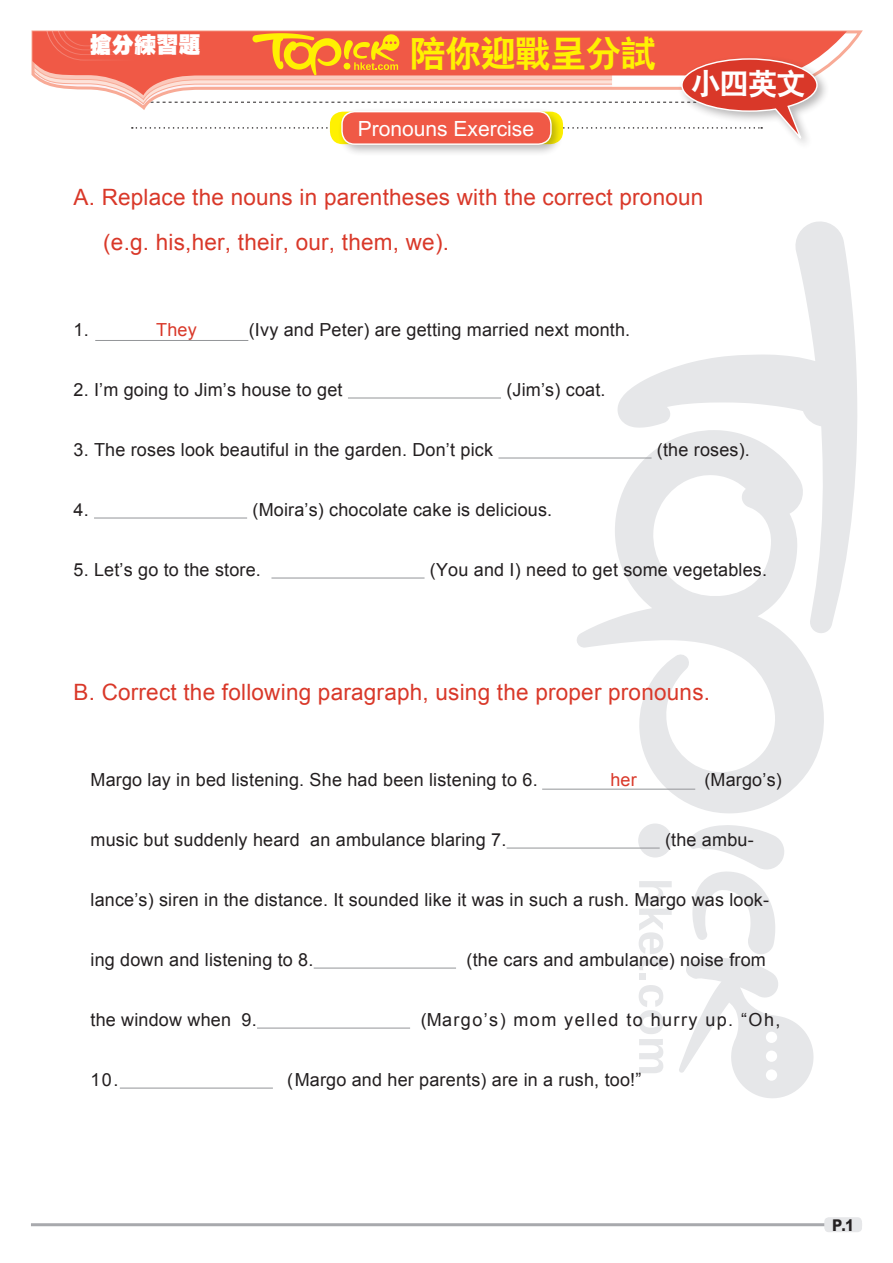
<style>
.page{position:relative;width:893px;height:1263px;background:#fff}
.page>*{position:absolute;margin:0;border:0;box-sizing:border-box;transform-origin:0 0}
.小題eq{font:36px "C Hei 2 Xbold HKSCS";letter-spacing:-.025em;color:#fff101}
.內文{font:30px "C Hei 2 Xbold HKSCS";color:#fff}
.Ex_Questions{font:22.5px "Arial";letter-spacing:.01em;color:#d93829}
.小題{font:22.2px "C Hei Ultra Bold HKSCS";color:#fff}
.增值題et{font:21px "M Hei Bold HKSCS";color:#fff}
.Ex_Questions-2{font:18px "Arial";letter-spacing:.01em;color:#231f20}
.Ex_Questions-3{font:18px "Arial";letter-spacing:.08em;color:#231f20}
.Ex_Questions-4{font:18px "Arial";letter-spacing:.01em;color:#d93829}
.t1{font:16.2px "M Hei Xbold HKSCS";color:#231f20;scale:.9 1}
</style>
<div class="page">
<svg style="left:639px;top:881px;width:33px;height:22px"></svg>
<svg style="left:639px;top:909px;width:33px;height:61px"></svg>
<div style="left:639px;top:974px;width:7px;height:6px;background:#e6e7e9"></div>
<svg style="left:639px;top:985px;width:24px;height:88px"></svg>
<div style="left:638px;top:823px;width:34px;height:34px;background:#e6e7e9;border-radius:50%"></div>
<svg style="left:679px;top:825px;width:135px;height:273px"></svg>
<svg style="left:617px;top:221px;width:240px;height:411px"></svg>
<svg style="left:576px;top:430px;width:249px;height:383px"></svg>
<svg style="left:818px;top:31px;width:29px;height:36px"></svg>
<div style="left:678px;top:54px;width:151px;height:96px;background:#231f20;opacity:.32"></div>
<hr style="left:348px;top:398px;width:153px;height:1px;background:#939598">
<hr style="left:498px;top:458px;width:154px;height:1px;background:#939598">
<hr style="left:94px;top:518px;width:153px;height:1px;background:#939598">
<hr style="left:271px;top:578px;width:154px;height:1px;background:#939598">
<hr style="left:507px;top:848px;width:153px;height:1px;background:#939598">
<hr style="left:314px;top:968px;width:142px;height:1px;background:#939598">
<hr style="left:257px;top:1028px;width:153px;height:1px;background:#939598">
<hr style="left:120px;top:1088px;width:153px;height:1px;background:#939598">
<hr style="left:31px;top:1223px;width:831px;height:3px;background:#a8a9ad">
<div style="left:824px;top:1217px;width:38px;height:15px;background:#e6e7e9;border-radius:4px"></div>
<svg style="left:31px;top:30px;width:787px;height:116px"></svg>
<div style="left:330px;top:112px;width:233px;height:32px;background:#fff101;border-radius:13px"></div>
<div style="left:337px;top:107px;width:227px;height:50px;background:#231f20;opacity:.32"></div>
<div style="left:342px;top:112px;width:209px;height:32px;background:#f05946;border-radius:13px"></div>
<div style="left:341px;top:111px;width:211px;height:34px;border:1px solid #fff;border-radius:13px"></div>
<hr style="left:95px;top:340px;width:153px;height:1px;background:#939598">
<hr style="left:542px;top:789px;width:153px;height:1px;background:#939598">
<p class="小題" style="left:90px;top:30px;width:113px">搶分練習題</p>
<p class="小題eq" style="left:410px;top:30px;width:248px">陪你迎戰呈分試</p>
<p class="增值題et" style="left:358px;top:113px;width:178px">Pronouns Exercise</p>
<p class="內文" style="left:691px;top:64px;width:117px">小四英文</p>
<p class="Ex_Questions" style="left:73px;top:182px;width:631px">A. Replace the nouns in parentheses with the correct pronoun</p>
<p class="Ex_Questions" style="left:103px;top:227px;width:347px">(e.g. his,her, their, our, them, we).</p>
<p class="Ex_Questions-2" style="left:73px;top:318px;width:17px">1.</p>
<p class="Ex_Questions-4" style="left:156px;top:318px;width:42px">They</p>
<p class="Ex_Questions-2" style="left:249px;top:318px;width:383px">(Ivy and Peter) are getting married next month.</p>
<p class="Ex_Questions-2" style="left:73px;top:378px;width:271px">2. I’m going to Jim’s house to get</p>
<p class="Ex_Questions-2" style="left:506px;top:378px;width:101px">(Jim’s) coat.</p>
<p class="Ex_Questions-2" style="left:73px;top:438px;width:421px">3. The roses look beautiful in the garden. Don’t pick</p>
<p class="Ex_Questions-2" style="left:657px;top:438px;width:95px">(the roses).</p>
<p class="Ex_Questions-2" style="left:73px;top:498px;width:17px">4.</p>
<p class="Ex_Questions-2" style="left:252px;top:498px;width:301px">(Moira’s) chocolate cake is delicious.</p>
<p class="Ex_Questions-2" style="left:73px;top:558px;width:189px">5. Let’s go to the store.</p>
<p class="Ex_Questions-2" style="left:430px;top:558px;width:339px">(You and I) need to get some vegetables.</p>
<p class="Ex_Questions" style="left:73px;top:677px;width:638px">B. Correct the following paragraph, using the proper pronouns.</p>
<p class="Ex_Questions-2" style="left:90px;top:768px;width:449px">Margo lay in bed listening. She had been listening to 6.</p>
<p class="Ex_Questions-4" style="left:610px;top:768px;width:28px">her</p>
<p class="Ex_Questions-2" style="left:704px;top:768px;width:79px">(Margo’s)</p>
<p class="Ex_Questions-2" style="left:90px;top:828px;width:417px">music but suddenly heard an ambulance blaring 7.</p>
<p class="Ex_Questions-2" style="left:665px;top:828px;width:90px">(the ambu-</p>
<p class="Ex_Questions-2" style="left:90px;top:888px;width:680px">lance’s) siren in the distance. It sounded like it was in such a rush. Margo was look-</p>
<p class="Ex_Questions-2" style="left:90px;top:948px;width:224px">ing down and listening to 8.</p>
<p class="Ex_Questions-2" style="left:467px;top:948px;width:301px">(the cars and ambulance) noise from</p>
<p class="Ex_Questions-2" style="left:90px;top:1008px;width:168px">the window when 9.</p>
<p class="Ex_Questions-3" style="left:421px;top:1008px;width:361px">(Margo’s) mom yelled to hurry up. “Oh,</p>
<p class="Ex_Questions-2" style="left:90px;top:1068px;width:29px">10.</p>
<p class="Ex_Questions-2" style="left:287px;top:1068px;width:356px">(Margo and her parents) are in a rush, too!”</p>
<p class="t1" style="left:832px;top:1214px;width:26px">P.1</p>
</div>
